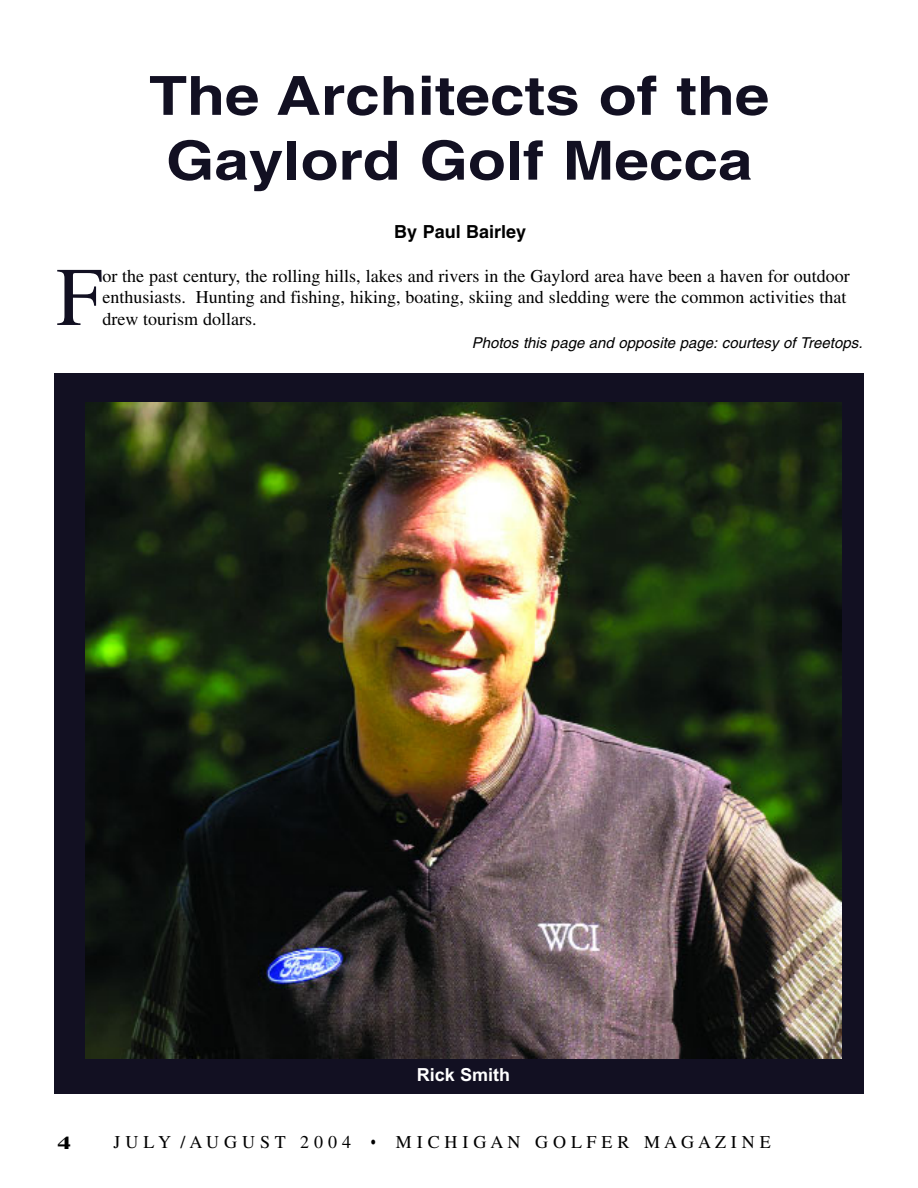
<style>
.page{position:relative;width:918px;height:1188px;background:#fff}
.page>*{position:absolute;margin:0;border:0;box-sizing:border-box;transform-origin:0 0}
.t1{font:83.25px "Times";color:#121022}
.t2{font:700 54px/64.8px "Helvetica";color:#121022;text-align:center;scale:1.15 1}
.t3{font:18px/21.6px "Times";color:#000}
.t4{font:18px "Times";letter-spacing:.22em;color:#000}
.t5{font:700 18px "Helvetica";color:#000}
.t6{font:700 18px "Arial";color:#fff}
.t7{font:700 18px "Times";color:#000;scale:1.5 1}
.t8{font:italic 15px "Helvetica";color:#000}
</style>
<div class="page">
<div style="left:54px;top:373px;width:810px;height:721px;background:#121022"></div>
<img style="left:85px;top:402px;width:756px;height:657px">
<h2 class="t2" style="left:149px;top:69px;width:541px">The Architects of the<br>Gaylord Golf Mecca</h2>
<p class="t5" style="left:394px;top:225px;width:134px">By Paul Bairley</p>
<h1 class="t1" style="left:56px;top:267px;width:48px">F</h1>
<p class="t3" style="left:102px;top:267px;width:749px">or the past century, the rolling hills, lakes and rivers in the Gaylord area have been a haven for outdoor enthusiasts. Hunting and fishing, hiking, boating, skiing and sledding were the common activities that drew tourism dollars.</p>
<p class="t8" style="left:472px;top:338px;width:392px">Photos this page and opposite page: courtesy of Treetops.</p>
<p class="t6" style="left:417px;top:1068px;width:95px">Rick Smith</p>
<p class="t7" style="left:57px;top:1136px;width:10px">4</p>
<p class="t4" style="left:114px;top:1136px;width:659px">J U LY / AU G U S T 2 0 0 4 • M I C H I G AN G O LF E R M AG AZ I N E</p>
</div>
